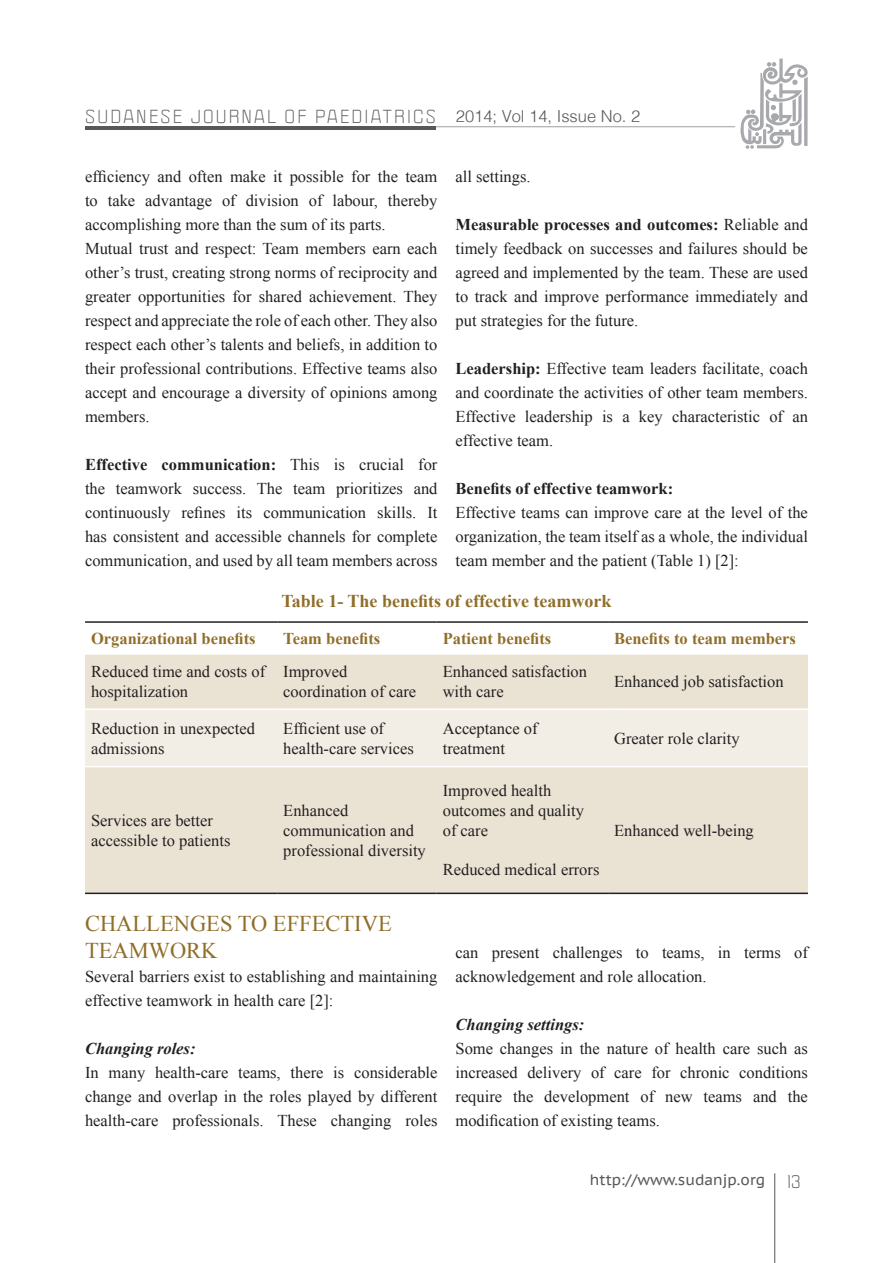
<style>
.page{position:relative;width:893px;height:1263px;background:#fff}
.page>*{position:absolute;margin:0;border:0;box-sizing:border-box;transform-origin:0 0}
.t1{font:22.5px/27px "Times New Roman";color:#906e2a}
.t2{font:700 18px "Times New Roman";color:#906e2a}
.t3{font:16.5px/24px "Times New Roman";color:#231f20}
.t4{font:700 16.5px "Times New Roman";color:#906e2a}
.t5{font:16.5px "Politica XT";letter-spacing:.135em;color:#57585a}
.t6{font:italic 700 16.5px "Times New Roman";color:#231f20}
.t7{font:700 16.5px "Times New Roman";color:#231f20}
.t8{font:15px "PT Sans Caption";color:#57585a}
.s1{font-family:"Helvetica";font-weight:300}
.s2{font-weight:700}
</style>
<div class="page">
<hr style="left:85px;top:126px;width:650px;height:1px;background:#a8a9ad">
<hr style="left:85px;top:126px;width:351px;height:3px;background:#57585a">
<hr style="left:774px;top:1173px;width:1px;height:90px;background:#57585a">
<svg style="left:740px;top:59px;width:68px;height:90px"></svg>
<div style="left:85px;top:655px;width:723px;height:237px;background:#eae3d4"></div>
<div style="left:85px;top:710px;width:723px;height:56px;background:#f2eee5"></div>
<hr style="left:85px;top:621px;width:192px;height:2px;background:#231f20">
<hr style="left:277px;top:621px;width:160px;height:2px;background:#231f20">
<hr style="left:437px;top:621px;width:171px;height:2px;background:#231f20">
<hr style="left:608px;top:621px;width:200px;height:2px;background:#231f20">
<hr style="left:85px;top:892px;width:192px;height:2px;background:#231f20">
<hr style="left:277px;top:892px;width:160px;height:2px;background:#231f20">
<hr style="left:437px;top:892px;width:171px;height:2px;background:#231f20">
<hr style="left:608px;top:892px;width:200px;height:2px;background:#231f20">
<hr style="left:85px;top:708px;width:192px;height:2px;background:#fff">
<hr style="left:277px;top:708px;width:160px;height:2px;background:#fff">
<hr style="left:437px;top:708px;width:171px;height:2px;background:#fff">
<hr style="left:608px;top:708px;width:200px;height:2px;background:#fff">
<hr style="left:85px;top:766px;width:192px;height:1px;background:#fff">
<hr style="left:277px;top:766px;width:160px;height:1px;background:#fff">
<hr style="left:437px;top:766px;width:171px;height:1px;background:#fff">
<hr style="left:608px;top:766px;width:200px;height:1px;background:#fff">
<p class="t5" style="left:85px;top:106px;width:557px">SUDANESE JOURNAL OF PAEDIATRICS <span class="s1">2014; Vol 14, Issue No. 2</span></p>
<p class="t3" style="left:85px;top:164px;width:354px">efficiency and often make it possible for the team to take advantage of division of labour, thereby accomplishing more than the sum of its parts.<br>Mutual trust and respect: Team members earn each other’s trust, creating strong norms of reciprocity and greater opportunities for shared achievement. They respect and appreciate the role of each other. They also respect each other’s talents and beliefs, in addition to their professional contributions. Effective teams also accept and encourage a diversity of opinions among members.</p>
<p class="t3" style="left:85px;top:452px;width:354px;text-align:justify"><span class="s2">Effective communication:</span> This is crucial for the teamwork success. The team prioritizes and continuously refines its communication skills. It has consistent and accessible channels for complete communication, and used by all team members across</p>
<p class="t3" style="left:455px;top:164px;width:77px">all settings.</p>
<p class="t3" style="left:455px;top:212px;width:354px;text-align:justify"><span class="s2">Measurable processes and outcomes:</span> Reliable and timely feedback on successes and failures should be agreed and implemented by the team. These are used to track and improve performance immediately and put strategies for the future.</p>
<p class="t3" style="left:455px;top:356px;width:354px;text-align:justify"><span class="s2">Leadership:</span> Effective team leaders facilitate, coach and coordinate the activities of other team members.<br>Effective leadership is a key characteristic of an effective team.</p>
<p class="t7" style="left:455px;top:477px;width:219px">Benefits of effective teamwork:</p>
<p class="t3" style="left:455px;top:500px;width:354px;text-align:justify">Effective teams can improve care at the level of the organization, the team itself as a whole, the individual team member and the patient (Table 1) [2]:</p>
<p class="t2" style="left:281px;top:588px;width:331px">Table 1- The benefits of effective teamwork</p>
<p class="t4" style="left:91px;top:627px;width:166px">Organizational benefits</p>
<p class="t4" style="left:283px;top:627px;width:99px">Team benefits</p>
<p class="t4" style="left:443px;top:627px;width:110px">Patient benefits</p>
<p class="t4" style="left:614px;top:627px;width:183px">Benefits to team members</p>
<p class="t3" style="left:91px;top:662px;width:176px;line-height:19.8px">Reduced time and costs of hospitalization</p>
<p class="t3" style="left:283px;top:662px;width:134px;line-height:19.8px">Improved coordination of care</p>
<p class="t3" style="left:443px;top:662px;width:146px;line-height:19.8px">Enhanced satisfaction with care</p>
<p class="t3" style="left:614px;top:669px;width:171px">Enhanced job satisfaction</p>
<p class="t3" style="left:91px;top:718px;width:166px;line-height:19.8px">Reduction in unexpected admissions</p>
<p class="t3" style="left:283px;top:718px;width:132px;line-height:19.8px">Efficient use of health-care services</p>
<p class="t3" style="left:443px;top:718px;width:96px;line-height:19.8px">Acceptance of treatment</p>
<p class="t3" style="left:614px;top:726px;width:127px">Greater role clarity</p>
<p class="t3" style="left:91px;top:810px;width:141px;line-height:19.8px">Services are better accessible to patients</p>
<p class="t3" style="left:283px;top:800px;width:144px;line-height:19.8px">Enhanced communication and professional diversity</p>
<p class="t3" style="left:443px;top:780px;width:143px;line-height:19.8px">Improved health outcomes and quality of care</p>
<p class="t3" style="left:443px;top:857px;width:158px">Reduced medical errors</p>
<p class="t3" style="left:614px;top:818px;width:141px">Enhanced well-being</p>
<h1 class="t1" style="left:85px;top:909px;width:308px">CHALLENGES TO EFFECTIVE<br>TEAMWORK</h1>
<p class="t3" style="left:85px;top:964px;width:354px">Several barriers exist to establishing and maintaining effective teamwork in health care [2]:</p>
<p class="t6" style="left:85px;top:1037px;width:112px">Changing roles:</p>
<p class="t3" style="left:85px;top:1060px;width:354px;text-align:justify">In many health-care teams, there is considerable change and overlap in the roles played by different health-care professionals. These changing roles</p>
<p class="t3" style="left:455px;top:940px;width:354px">can present challenges to teams, in terms of acknowledgement and role allocation.</p>
<p class="t6" style="left:455px;top:1013px;width:130px">Changing settings:</p>
<p class="t3" style="left:455px;top:1036px;width:354px;text-align:justify">Some changes in the nature of health care such as increased delivery of care for chronic conditions require the development of new teams and the modification of existing teams.</p>
<p class="t8" style="left:590px;top:1170px;width:177px">http://www.sudanjp.org</p>
<p class="t5" style="left:787px;top:1171px;width:15px">13</p>
</div>
